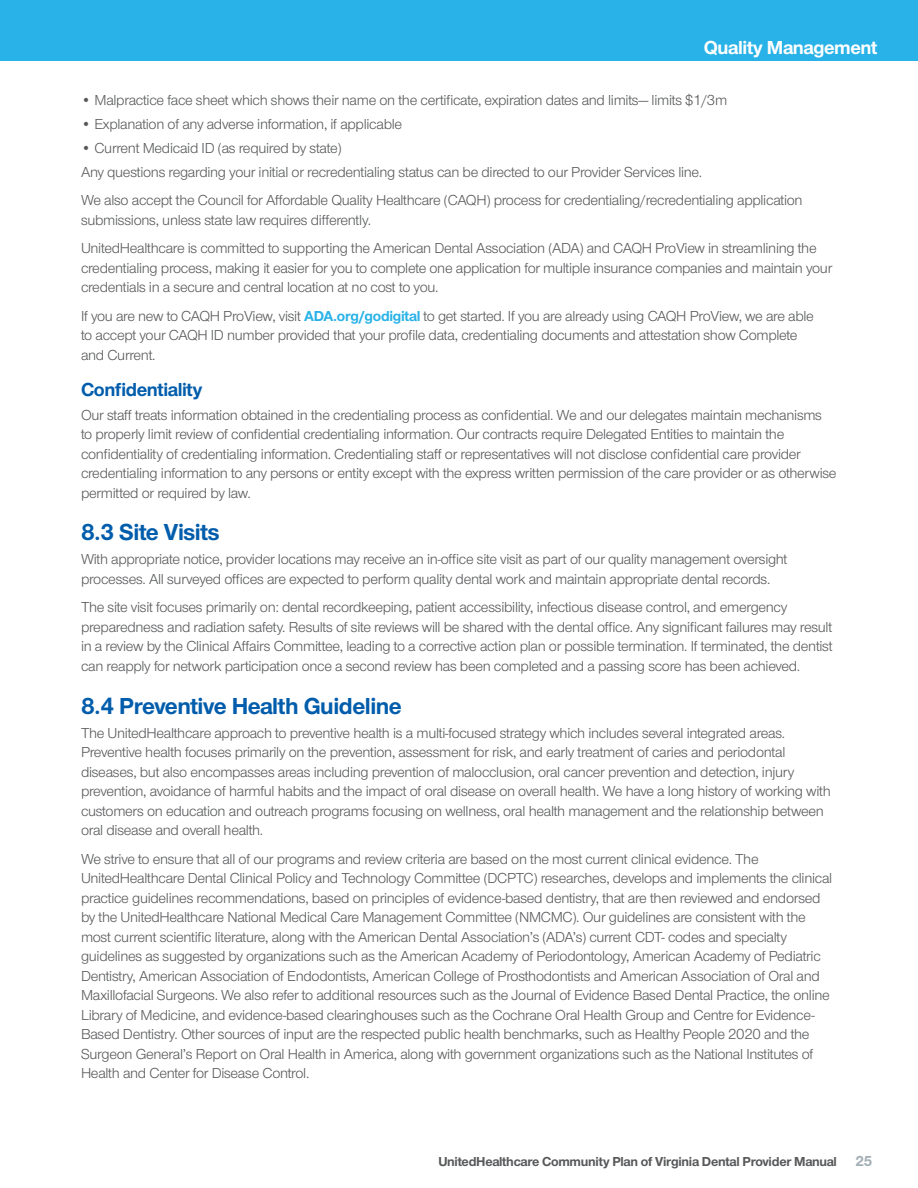
<style>
.page{position:relative;width:918px;height:1188px;background:#fff}
.page>*{position:absolute;margin:0;border:0;box-sizing:border-box;transform-origin:0 0}
.t1{font:700 24px "UHC Sans";letter-spacing:-.02em;color:#015dac}
.t2{font:700 19.5px "UHC Sans";letter-spacing:-.02em;color:#fff}
.t3{font:700 19.5px "UHC Sans";letter-spacing:-.02em;color:#015dac}
.t4{font:15px/19.5px "UHC Sans";letter-spacing:-.02em;color:#57585a}
.t5{font:700 13.5px "UHC Sans";letter-spacing:-.02em;color:#57585a}
.s1{font-weight:700;color:#29b2e7}
.s2{font-size:15px;color:#a2aeb6}
</style>
<div class="page">
<div style="left:0;top:0;width:918px;height:61px;background:#29b2e7"></div>
<h2 class="t2" style="left:704px;top:34px;width:175px">Quality Management</h2>
<p class="t4" style="left:81px;top:89px;width:648px">• Malpractice face sheet which shows their name on the certificate, expiration dates and limits— limits $1/3m</p>
<p class="t4" style="left:81px;top:113px;width:323px">• Explanation of any adverse information, if applicable</p>
<p class="t4" style="left:81px;top:135px;width:623px;line-height:24px">• Current Medicaid ID (as required by state)<br>Any questions regarding your initial or recredentialing status can be directed to our Provider Services line.</p>
<p class="t4" style="left:81px;top:190px;width:723px">We also accept the Council for Affordable Quality Healthcare (CAQH) process for credentialing/recredentialing application submissions, unless state law requires differently.</p>
<p class="t4" style="left:81px;top:238px;width:753px">UnitedHealthcare is committed to supporting the American Dental Association (ADA) and CAQH ProView in streamlining the credentialing process, making it easier for you to complete one application for multiple insurance companies and maintain your credentials in a secure and central location at no cost to you.</p>
<p class="t4" style="left:81px;top:305px;width:734px">If you are new to CAQH ProView, visit <span class="s1">ADA.org/godigital</span> to get started. If you are already using CAQH ProView, we are able to accept your CAQH ID number provided that your profile data, credentialing documents and attestation show Complete and Current.</p>
<h2 class="t3" style="left:81px;top:376px;width:123px">Confidentiality</h2>
<p class="t4" style="left:81px;top:404px;width:757px">Our staff treats information obtained in the credentialing process as confidential. We and our delegates maintain mechanisms to properly limit review of confidential credentialing information. Our contracts require Delegated Entities to maintain the confidentiality of credentialing information. Credentialing staff or representatives will not disclose confidential care provider credentialing information to any persons or entity except with the express written permission of the care provider or as otherwise permitted or required by law.</p>
<h1 class="t1" style="left:81px;top:516px;width:140px">8.3 Site Visits</h1>
<p class="t4" style="left:81px;top:549px;width:708px">With appropriate notice, provider locations may receive an in-office site visit as part of our quality management oversight processes. All surveyed offices are expected to perform quality dental work and maintain appropriate dental records.</p>
<p class="t4" style="left:81px;top:597px;width:753px">The site visit focuses primarily on: dental recordkeeping, patient accessibility, infectious disease control, and emergency preparedness and radiation safety. Results of site reviews will be shared with the dental office. Any significant failures may result in a review by the Clinical Affairs Committee, leading to a corrective action plan or possible termination. If terminated, the dentist can reapply for network participation once a second review has been completed and a passing score has been achieved.</p>
<h1 class="t1" style="left:81px;top:689px;width:322px">8.4 Preventive Health Guideline</h1>
<p class="t4" style="left:81px;top:722px;width:751px">The UnitedHealthcare approach to preventive health is a multi-focused strategy which includes several integrated areas.<br>Preventive health focuses primarily on the prevention, assessment for risk, and early treatment of caries and periodontal diseases, but also encompasses areas including prevention of malocclusion, oral cancer prevention and detection, injury prevention, avoidance of harmful habits and the impact of oral disease on overall health. We have a long history of working with customers on education and outreach programs focusing on wellness, oral health management and the relationship between oral disease and overall health.</p>
<p class="t4" style="left:81px;top:848px;width:753px">We strive to ensure that all of our programs and review criteria are based on the most current clinical evidence. The UnitedHealthcare Dental Clinical Policy and Technology Committee (DCPTC) researches, develops and implements the clinical practice guidelines recommendations, based on principles of evidence-based dentistry, that are then reviewed and endorsed by the UnitedHealthcare National Medical Care Management Committee (NMCMC). Our guidelines are consistent with the most current scientific literature, along with the American Dental Association’s (ADA’s) current CDT- codes and specialty guidelines as suggested by organizations such as the American Academy of Periodontology, American Academy of Pediatric Dentistry, American Association of Endodontists, American College of Prosthodontists and American Association of Oral and Maxillofacial Surgeons. We also refer to additional resources such as the Journal of Evidence Based Dental Practice, the online Library of Medicine, and evidence-based clearinghouses such as the Cochrane Oral Health Group and Centre for Evidence-Based Dentistry. Other sources of input are the respected public health benchmarks, such as Healthy People 2020 and the Surgeon General’s Report on Oral Health in America, along with government organizations such as the National Institutes of Health and Center for Disease Control.</p>
<p class="t5" style="left:438px;top:1152px;width:436px">UnitedHealthcare Community Plan of Virginia Dental Provider Manual <span class="s2">25</span></p>
</div>
